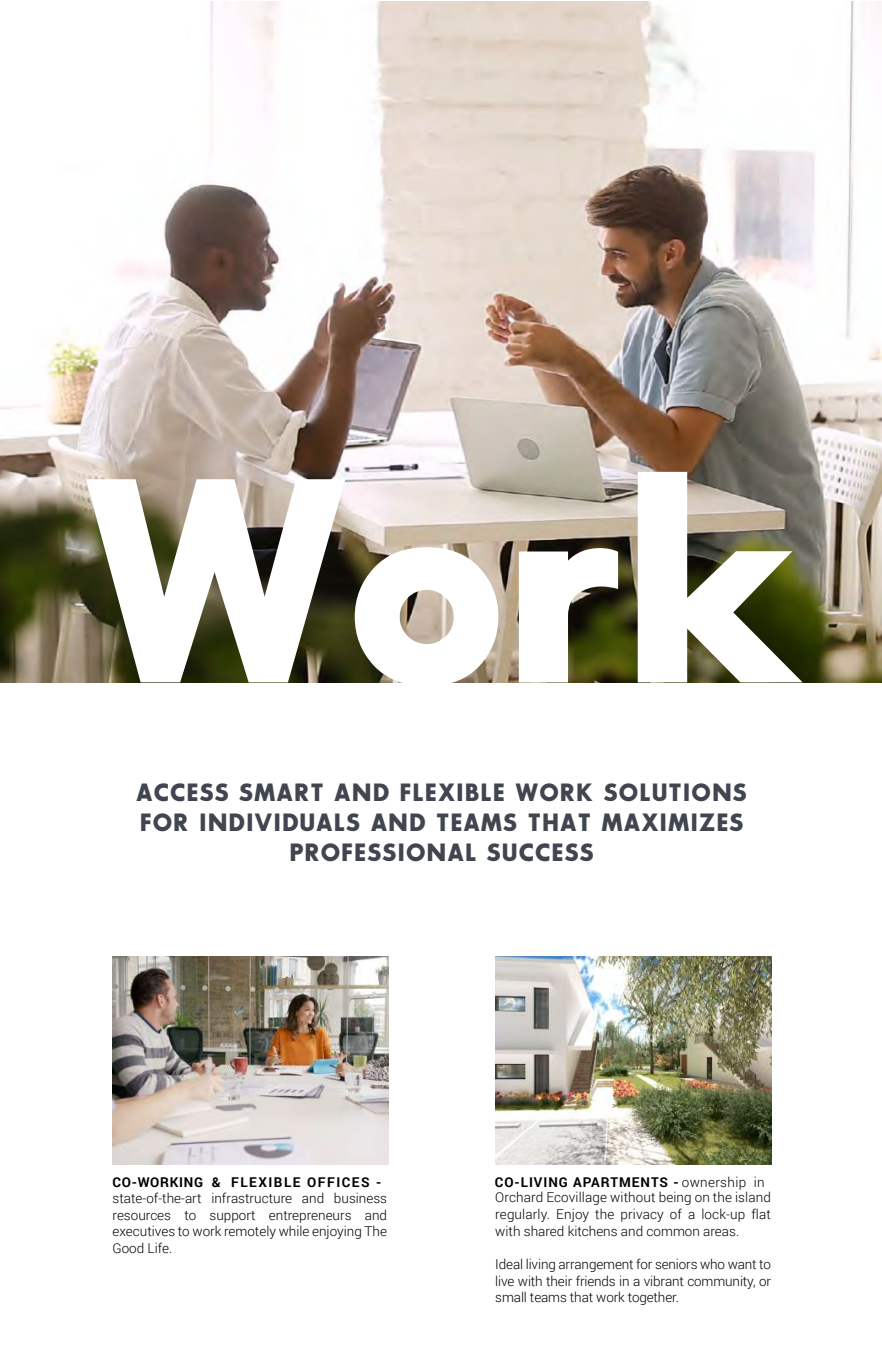
<style>
.page{position:relative;width:882px;height:1364px;background:#fff}
.page>*{position:absolute;margin:0;border:0;box-sizing:border-box;transform-origin:0 0}
.t1{font:24.5px/29.9px "Sans Serif Bld FLF";letter-spacing:.04em;color:#40454f;text-align:center}
.t2{font:300 13.47px/16.6px "Roboto";color:#000;text-align:justify}
.t3{font:700 13.47px "Roboto";letter-spacing:.07em;color:#000}
.t4{font:700 13.47px "Roboto";letter-spacing:.11em;color:#000}
.s1{font-weight:300}
</style>
<div class="page">
<img style="left:0;top:1px;width:882px;height:681px">
<img style="left:112px;top:956px;width:276px;height:208px">
<img style="left:495px;top:956px;width:276px;height:208px">
<svg style="left:86px;top:479px;width:259px;height:203px"></svg>
<svg style="left:355px;top:547px;width:143px;height:136px"></svg>
<svg style="left:519px;top:548px;width:99px;height:134px"></svg>
<svg style="left:638px;top:472px;width:165px;height:210px"></svg>
<h1 class="t1" style="left:136px;top:777px;width:612px">ACCESS SMART AND FLEXIBLE WORK SOLUTIONS<br>FOR INDIVIDUALS AND TEAMS THAT MAXIMIZES<br>PROFESSIONAL SUCCESS</h1>
<p class="t4" style="left:113px;top:1172px;width:270px">CO-WORKING &amp; FLEXIBLE OFFICES -</p>
<p class="t2" style="left:113px;top:1189px;width:276px">state-of-the-art infrastructure and business resources to support entrepreneurs and executives to work remotely while enjoying The Good Life.</p>
<p class="t3" style="left:495px;top:1172px;width:271px">CO-LIVING APARTMENTS - <span class="s1">ownership in</span></p>
<p class="t2" style="left:495px;top:1188px;width:277px">Orchard Ecovillage without being on the island regularly. Enjoy the privacy of a lock-up flat with shared kitchens and common areas.</p>
<p class="t2" style="left:495px;top:1255px;width:277px">Ideal living arrangement for seniors who want to live with their friends in a vibrant community, or small teams that work together.</p>
</div>
